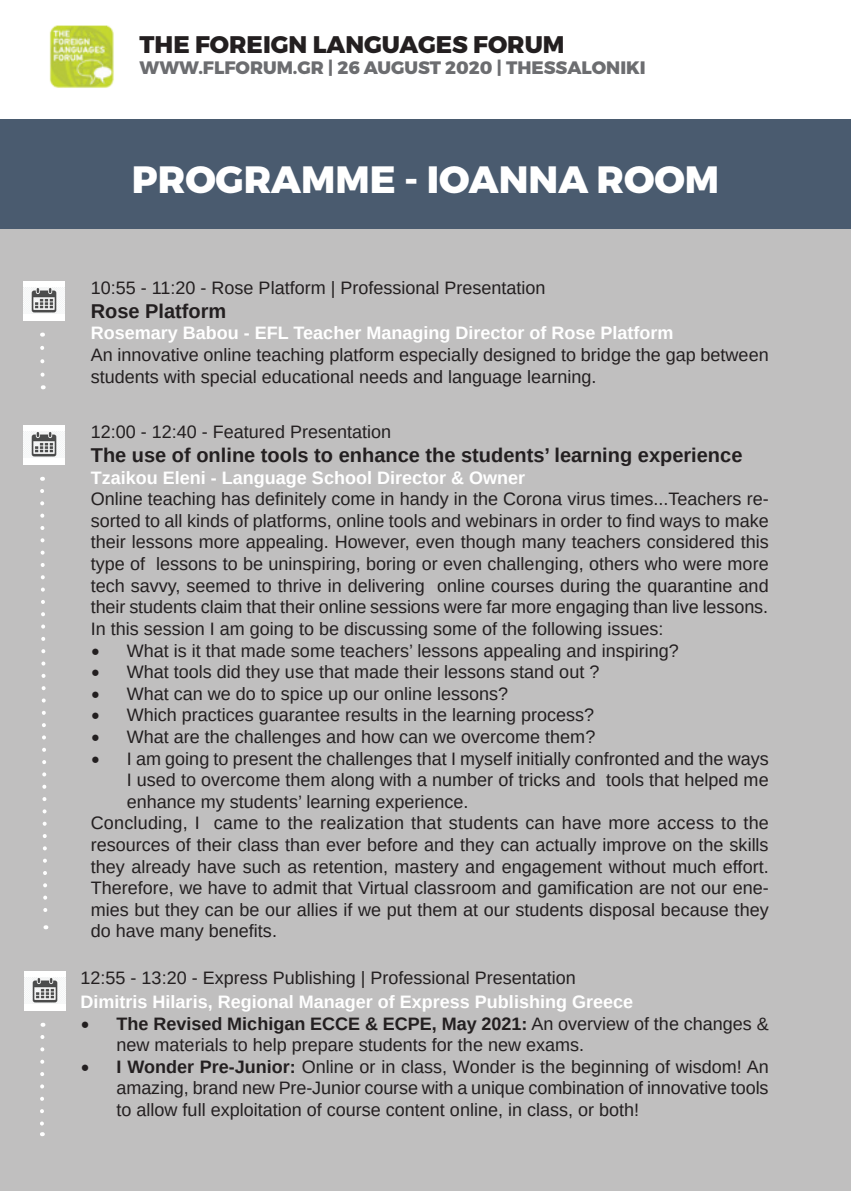
<style>
.page{position:relative;width:851px;height:1191px;background:#fff}
.page>*{position:absolute;margin:0;border:0;box-sizing:border-box;transform-origin:0 0}
.t1{font:800 38px "Montserrat";color:#fff}
.t2{font:800 24px "Montserrat";color:#231f20}
.t3{font:700 20px "Arimo";color:#231f20}
.t4{font:18px/21.6px "Arimo";color:#231f20}
.t5{font:700 18px "Arimo";color:#fff}
.t6{font:800 18px "Montserrat";color:#6c6d70}
.s1{font-family:"Minion Pro";font-size:24px}
.s2{font-weight:700}
</style>
<div class="page">
<img style="left:49px;top:25px;width:65px;height:63px">
<div style="left:0;top:119px;width:850px;height:110px;background:#4a5b6f"></div>
<div style="left:0;top:229px;width:850px;height:962px;background:#c0bfbf"></div>
<div style="left:24px;top:281px;width:41px;height:39px;background:#fff"></div>
<img style="left:24px;top:288px;width:41px;height:25px">
<hr style="left:850px;top:620px;width:1px;height:483px;background:#4a5b6f">
<svg style="left:40px;top:348px;width:5px;height:41px"></svg>
<div style="left:24px;top:425px;width:41px;height:39px;background:#fff"></div>
<img style="left:24px;top:432px;width:41px;height:26px">
<svg style="left:40px;top:489px;width:9px;height:440px"></svg>
<div style="left:24px;top:971px;width:41px;height:39px;background:#fff"></div>
<img style="left:24px;top:977px;width:41px;height:26px">
<svg style="left:40px;top:1037px;width:4px;height:99px"></svg>
<h2 class="t2" style="left:139px;top:29px;width:426px">THE FOREIGN LANGUAGES FORUM</h2>
<p class="t6" style="left:139px;top:57px;width:507px">WWW.FLFORUM.GR | 26 AUGUST 2020 | THESSALONIKI</p>
<h1 class="t1" style="left:132px;top:156px;width:588px">PROGRAMME - IOANNA ROOM</h1>
<p class="t4" style="left:91px;top:277px;width:456px">10:55 - 11:20 - Rose Platform | Professional Presentation</p>
<p class="t3" style="left:91px;top:297px;width:137px">Rose Platform</p>
<p class="t5" style="left:91px;top:321px;width:584px">Rosemary Babou - EFL Teacher Managing Director of Rose Platform</p>
<p class="t4" style="left:91px;top:344px;width:679px">An innovative online teaching platform especially designed to bridge the gap between students with special educational needs and language learning.</p>
<p class="t4" style="left:91px;top:421px;width:302px">12:00 - 12:40 - Featured Presentation</p>
<p class="t3" style="left:91px;top:441px;width:653px">The use of online tools to enhance the students’ learning experience</p>
<p class="t5" style="left:91px;top:465px;width:436px">Tzaikou Eleni - Language School Director &amp; Owner</p>
<p class="t4" style="left:91px;top:488px;width:679px;text-align:justify">Online teaching has definitely come in handy in the Corona virus times...Teachers re&shy;sorted to all kinds of platforms, online tools and webinars in order to find ways to make their lessons more appealing. However, even though many teachers considered this type of lessons to be uninspiring, boring or even challenging, others who were more tech savvy, seemed to thrive in delivering online courses during the quarantine and their students claim that their online sessions were far more engaging than live lessons.<br>In this session I am going to be discussing some of the following issues:</p>
<p class="t4" style="left:91px;top:639px;width:589px"><span class="s1">•</span> What is it that made some teachers’ lessons appealing and inspiring?</p>
<p class="t4" style="left:91px;top:661px;width:510px"><span class="s1">•</span> What tools did they use that made their lessons stand out ?</p>
<p class="t4" style="left:91px;top:683px;width:419px"><span class="s1">•</span> What can we do to spice up our online lessons?</p>
<p class="t4" style="left:91px;top:704px;width:505px"><span class="s1">•</span> Which practices guarantee results in the learning process?</p>
<p class="t4" style="left:91px;top:726px;width:506px"><span class="s1">•</span> What are the challenges and how can we overcome them?</p>
<p class="t4" style="left:91px;top:747px;width:679px"><span class="s1">•</span> I am going to present the challenges that I myself initially confronted and the ways</p>
<p class="t4" style="left:127px;top:769px;width:643px">I used to overcome them along with a number of tricks and tools that helped me</p>
<p class="t4" style="left:127px;top:791px;width:343px">enhance my students’ learning experience.</p>
<p class="t4" style="left:91px;top:812px;width:679px">Concluding, I came to the realization that students can have more access to the</p>
<p class="t4" style="left:91px;top:834px;width:679px">resources of their class than ever before and they can actually improve on the skills</p>
<p class="t4" style="left:91px;top:855px;width:679px">they already have such as retention, mastery and engagement without much effort.</p>
<p class="t4" style="left:91px;top:877px;width:679px">Therefore, we have to admit that Virtual classroom and gamification are not our ene-</p>
<p class="t4" style="left:91px;top:899px;width:679px">mies but they can be our allies if we put them at our students disposal because they</p>
<p class="t4" style="left:91px;top:920px;width:188px">do have many benefits.</p>
<p class="t4" style="left:81px;top:967px;width:496px">12:55 - 13:20 - Express Publishing | Professional Presentation</p>
<p class="t5" style="left:81px;top:989px;width:554px">Dimitris Hilaris, Regional Manager of Express Publishing Greece</p>
<p class="t4" style="left:117px;top:1012px;width:653px;text-indent:-36px"><span class="s1">•</span> <span class="s2">The Revised Michigan ECCE &amp; ECPE, May 2021:</span> An overview of the changes &amp; new materials to help prepare students for the new exams.</p>
<p class="t4" style="left:117px;top:1056px;width:653px;text-align:justify;text-indent:-36px"><span class="s1">•</span> <span class="s2">I Wonder Pre-Junior:</span> Online or in class, Wonder is the beginning of wisdom! An amazing, brand new Pre-Junior course with a unique combination of innovative tools to allow full exploitation of course content online, in class, or both!</p>
</div>
